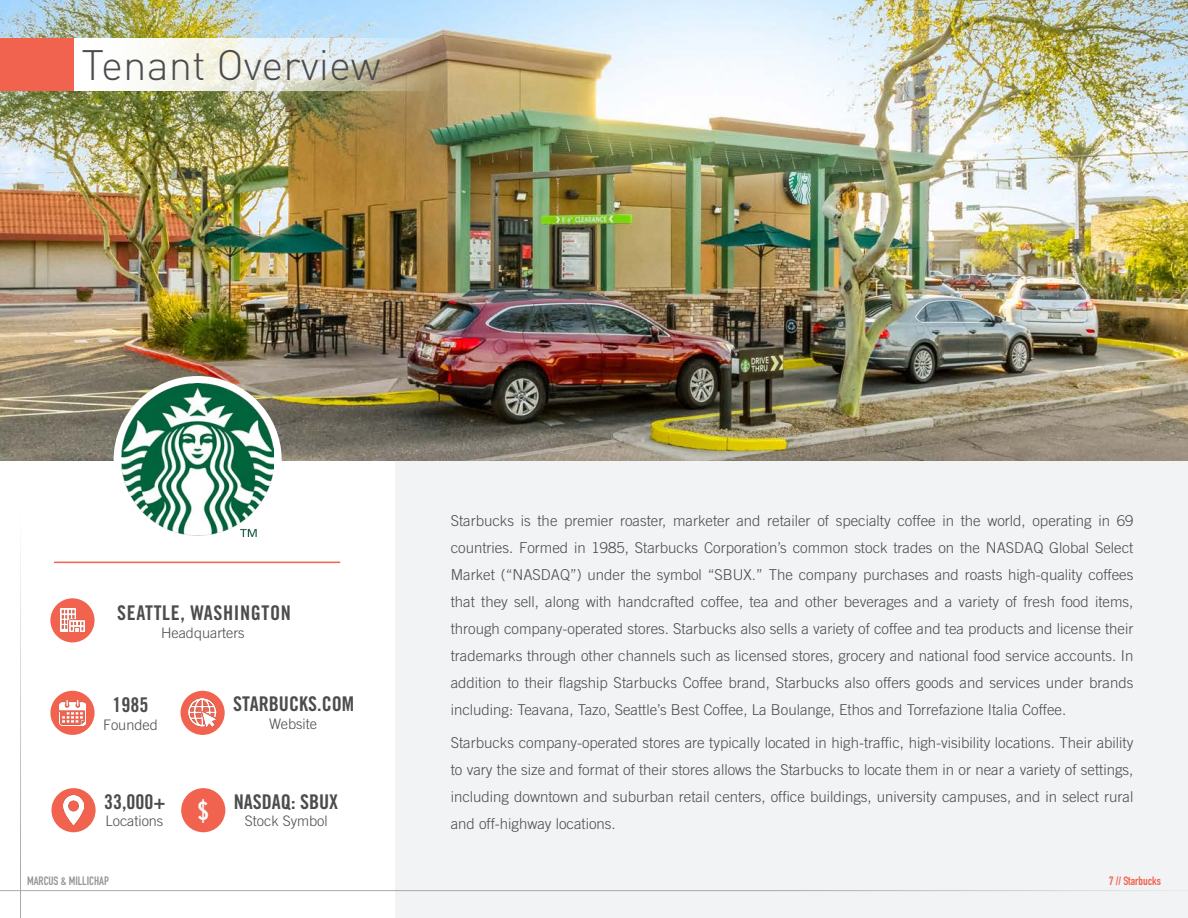
<style>
.page{position:relative;width:1188px;height:918px;background:#fff}
.page>*{position:absolute;margin:0;border:0;box-sizing:border-box;transform-origin:0 0}
.t1{font:300 42px "DIN Pro";color:#4b4c4d}
.t2{font:25.8px "Trade Gothic LT Std Bd Cn 20";color:#fff}
.t3{font:20.25px "Trade Gothic LT Std Bd Cn 20";color:#4b4c4d}
.t4{font:20.25px "Trade Gothic LT Std Bd Cn 20";letter-spacing:.03em;color:#4b4c4d}
.t5{font:300 15px/27px "Trade Gothic LT Std";color:#4b4c4d;text-align:justify}
.t6{font:300 14.4px "Trade Gothic LT Std";color:#4b4c4d}
.t7{font:700 12px "DIN Condensed";color:#939598}
.t8{font:700 12px "DIN Condensed";color:#f1634f}
</style>
<div class="page">
<div style="left:395px;top:427px;width:793px;height:491px;background:#f2f3f4"></div>
<img style="left:0;top:0;width:1188px;height:460px">
<div style="left:114px;top:376px;width:168px;height:168px;background:#fff;border-radius:50%"></div>
<img style="left:122px;top:383px;width:152px;height:154px">
<div style="left:181px;top:692px;width:43px;height:42px;background:#f1634f;border-radius:50%"></div>
<div style="left:181px;top:691px;width:44px;height:44px;border:2px solid #f1634f;border-radius:50%"></div>
<img style="left:188px;top:698px;width:29px;height:29px">
<div style="left:51px;top:692px;width:43px;height:42px;background:#f1634f;border-radius:50%"></div>
<div style="left:50px;top:691px;width:45px;height:44px;border:2px solid #f1634f;border-radius:50%"></div>
<img style="left:60px;top:700px;width:25px;height:25px">
<hr style="left:54px;top:562px;width:286px;height:1px;background:#f1634f">
<div style="left:51px;top:599px;width:43px;height:43px;background:#f1634f;border-radius:50%"></div>
<div style="left:50px;top:598px;width:45px;height:44px;border:2px solid #f1634f;border-radius:50%"></div>
<img style="left:61px;top:609px;width:23px;height:23px">
<div style="left:182px;top:789px;width:42px;height:42px;background:#f1634f;border-radius:50%"></div>
<div style="left:181px;top:788px;width:44px;height:44px;border:2px solid #f1634f;border-radius:50%"></div>
<div style="left:52px;top:789px;width:43px;height:42px;background:#f1634f;border-radius:50%"></div>
<div style="left:51px;top:788px;width:45px;height:44px;border:2px solid #f1634f;border-radius:50%"></div>
<img style="left:63px;top:796px;width:21px;height:28px">
<div style="left:0;top:38px;width:74px;height:53px;background:#f1634f"></div>
<svg style="left:74px;top:38px;width:356px;height:53px"></svg>
<hr style="left:0;top:890px;width:1188px;height:1px;background:#a8a9ad">
<hr style="left:20px;top:486px;width:1px;height:432px;background:#a8a9ad">
<p class="t1" style="left:81px;top:37px;width:301px">Tenant Overview</p>
<p class="t4" style="left:117px;top:600px;width:175px">SEATTLE, WASHINGTON</p>
<p class="t6" style="left:161px;top:624px;width:85px">Headquarters</p>
<p class="t3" style="left:112px;top:693px;width:37px">1985</p>
<p class="t6" style="left:103px;top:716px;width:56px">Founded</p>
<p class="t3" style="left:104px;top:789px;width:63px">33,000+</p>
<p class="t6" style="left:106px;top:813px;width:59px">Locations</p>
<p class="t3" style="left:233px;top:692px;width:123px">STARBUCKS.COM</p>
<p class="t6" style="left:269px;top:715px;width:49px">Website</p>
<p class="t2" style="left:198px;top:795px;width:13px">$</p>
<p class="t3" style="left:234px;top:789px;width:106px">NASDAQ: SBUX</p>
<p class="t6" style="left:245px;top:813px;width:84px">Stock Symbol</p>
<p class="t5" style="left:451px;top:507px;width:684px">Starbucks is the premier roaster, marketer and retailer of specialty coffee in the world, operating in 69 countries. Formed in 1985, Starbucks Corporation’s common stock trades on the NASDAQ Global Select Market (“NASDAQ”) under the symbol “SBUX.” The company purchases and roasts high-quality coffees that they sell, along with handcrafted coffee, tea and other beverages and a variety of fresh food items, through company-operated stores. Starbucks also sells a variety of coffee and tea products and license their trademarks through other channels such as licensed stores, grocery and national food service accounts. In addition to their flagship Starbucks Coffee brand, Starbucks also offers goods and services under brands including: Teavana, Tazo, Seattle’s Best Coffee, La Boulange, Ethos and Torrefazione Italia Coffee.</p>
<p class="t5" style="left:451px;top:729px;width:684px">Starbucks company-operated stores are typically located in high-traffic, high-visibility locations. Their ability to vary the size and format of their stores allows the Starbucks to locate them in or near a variety of settings, including downtown and suburban retail centers, office buildings, university campuses, and in select rural and off-highway locations.</p>
<p class="t7" style="left:27px;top:873px;width:83px">MARCUS &amp; MILLICHAP</p>
<p class="t8" style="left:1109px;top:873px;width:53px">7 // Starbucks</p>
</div>
